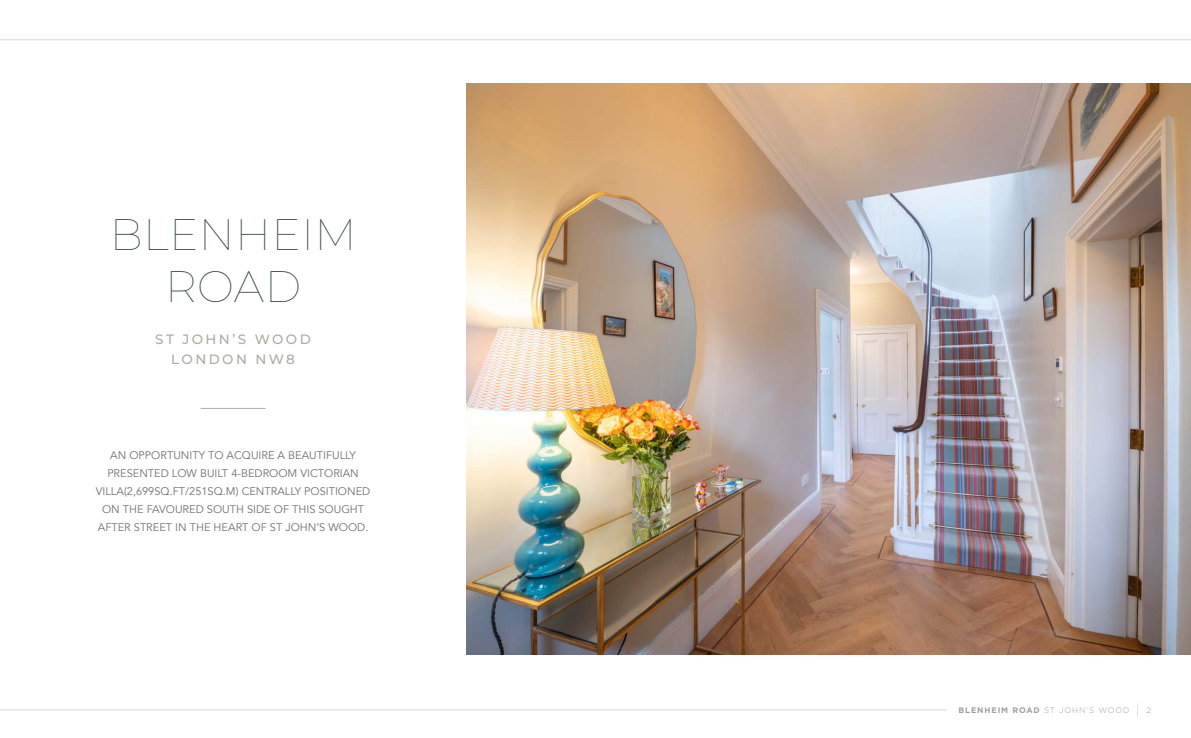
<style>
.page{position:relative;width:1191px;height:738px;background:#fff}
.page>*{position:absolute;margin:0;border:0;box-sizing:border-box;transform-origin:0 0}
.t1{font:100 44px/52px "Montserrat";letter-spacing:.01em;color:#364348;text-align:center}
.t2{font:500 13.5px/20px "Montserrat";letter-spacing:.18em;color:#acaca2;text-align:center}
.t3{font:11px/18px "Avenir";color:#706f6f;text-align:center}
.t4{font:700 8px "Gotham";letter-spacing:.11em;color:#9d9ea7}
.s1{font-weight:300}
.s2{font-weight:300;font-size:14.4px;color:#9d9d9c}
.s3{font-weight:300;color:#9d9d9c}
</style>
<div class="page">
<hr style="left:0;top:39px;width:1191px;height:1px;background:#dadada">
<img style="left:466px;top:84px;width:725px;height:569px">
<hr style="left:201px;top:408px;width:65px;height:1px;background:#adafb6">
<hr style="left:0;top:708px;width:947px;height:1px;background:#dadada">
<h1 class="t1" style="left:110px;top:207px;width:248px">BLENHEIM<br>ROAD</h1>
<p class="t2" style="left:155px;top:329px;width:157px">ST JOHN’S WOOD<br>LONDON NW8</p>
<p class="t3" style="left:96px;top:446px;width:276px">AN OPPORTUNITY TO ACQUIRE A BEAUTIFULLY PRESENTED LOW BUILT 4-BEDROOM VICTORIAN VILLA(2,699SQ.FT/251SQ.M) CENTRALLY POSITIONED ON THE FAVOURED SOUTH SIDE OF THIS SOUGHT AFTER STREET IN THE HEART OF ST JOHN’S WOOD.</p>
<p class="t4" style="left:958px;top:704px;width:194px">BLENHEIM ROAD <span class="s1">ST JOHN’S WOOD</span> <span class="s2">|</span> <span class="s3">2</span></p>
</div>
